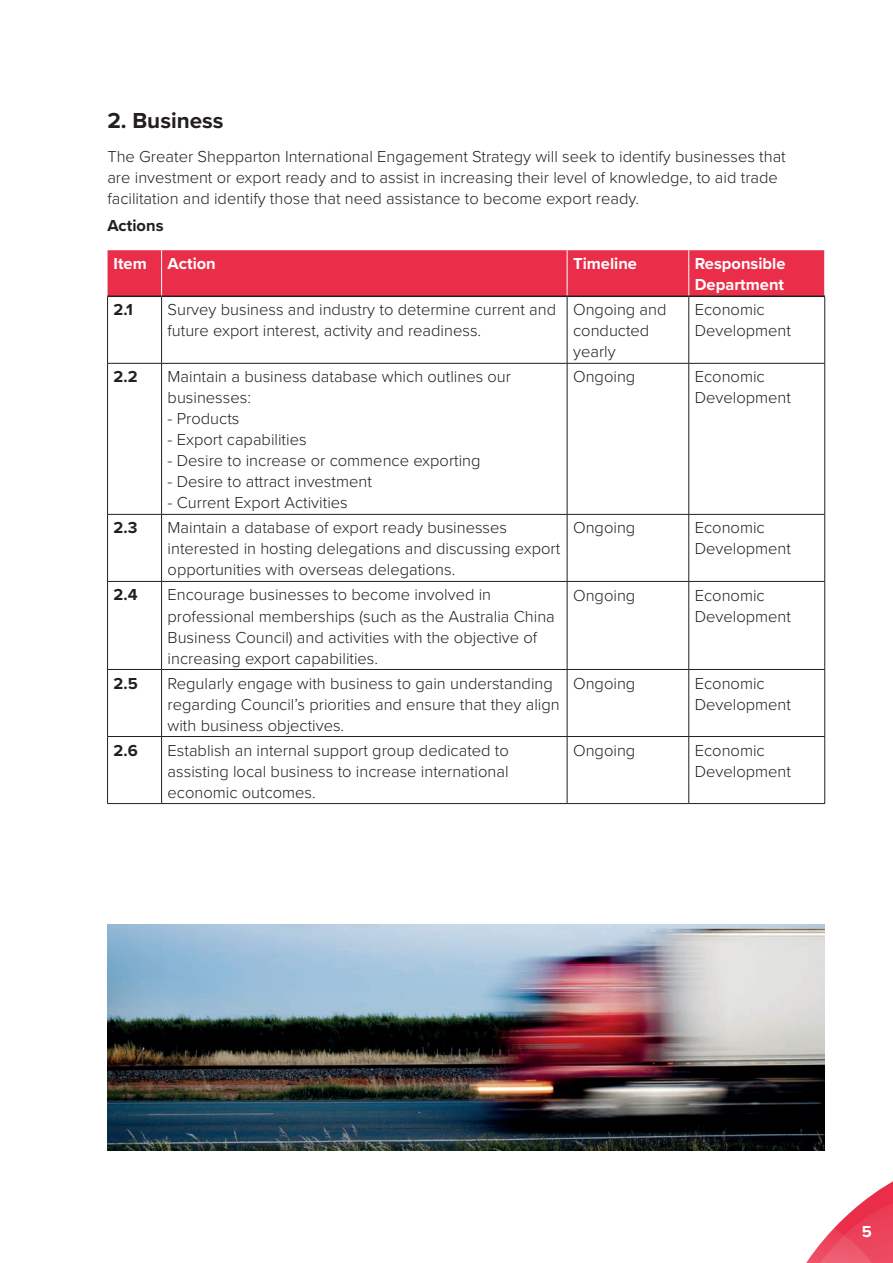
<style>
.page{position:relative;width:893px;height:1263px;background:#fff}
.page>*{position:absolute;margin:0;border:0;box-sizing:border-box;transform-origin:0 0}
.t1{font:700 22.5px "Proxima Nova";color:#231f20}
.Body{font:300 16.5px/21px "Proxima Nova";color:#231f20}
.Body-2{font:700 16.5px/21px "Proxima Nova";color:#fff}
.Body-3{font:700 16.5px "Proxima Nova";color:#231f20}
</style>
<div class="page">
<svg style="left:806px;top:1181px;width:87px;height:82px"></svg>
<div style="left:108px;top:250px;width:716px;height:46px;background:#ea2e49"></div>
<hr style="left:107px;top:297px;width:1px;height:66px;background:#231f20">
<hr style="left:161px;top:297px;width:1px;height:66px;background:#231f20">
<hr style="left:567px;top:297px;width:1px;height:66px;background:#231f20">
<hr style="left:688px;top:297px;width:1px;height:66px;background:#231f20">
<hr style="left:824px;top:297px;width:1px;height:66px;background:#231f20">
<hr style="left:107px;top:363px;width:55px;height:1px;background:#231f20">
<hr style="left:107px;top:363px;width:1px;height:151px;background:#231f20">
<hr style="left:162px;top:363px;width:405px;height:1px;background:#231f20">
<hr style="left:161px;top:363px;width:1px;height:151px;background:#231f20">
<hr style="left:567px;top:363px;width:122px;height:1px;background:#231f20">
<hr style="left:567px;top:363px;width:1px;height:151px;background:#231f20">
<hr style="left:689px;top:363px;width:136px;height:1px;background:#231f20">
<hr style="left:688px;top:363px;width:1px;height:151px;background:#231f20">
<hr style="left:824px;top:363px;width:1px;height:151px;background:#231f20">
<hr style="left:107px;top:514px;width:55px;height:1px;background:#231f20">
<hr style="left:107px;top:515px;width:1px;height:66px;background:#231f20">
<hr style="left:162px;top:514px;width:405px;height:1px;background:#231f20">
<hr style="left:161px;top:515px;width:1px;height:66px;background:#231f20">
<hr style="left:567px;top:514px;width:122px;height:1px;background:#231f20">
<hr style="left:567px;top:515px;width:1px;height:66px;background:#231f20">
<hr style="left:689px;top:514px;width:136px;height:1px;background:#231f20">
<hr style="left:688px;top:515px;width:1px;height:66px;background:#231f20">
<hr style="left:824px;top:515px;width:1px;height:66px;background:#231f20">
<hr style="left:107px;top:581px;width:55px;height:1px;background:#231f20">
<hr style="left:107px;top:582px;width:1px;height:87px;background:#231f20">
<hr style="left:162px;top:581px;width:405px;height:1px;background:#231f20">
<hr style="left:161px;top:582px;width:1px;height:87px;background:#231f20">
<hr style="left:567px;top:581px;width:122px;height:1px;background:#231f20">
<hr style="left:567px;top:582px;width:1px;height:87px;background:#231f20">
<hr style="left:689px;top:581px;width:136px;height:1px;background:#231f20">
<hr style="left:688px;top:582px;width:1px;height:87px;background:#231f20">
<hr style="left:824px;top:582px;width:1px;height:87px;background:#231f20">
<hr style="left:107px;top:669px;width:55px;height:1px;background:#231f20">
<hr style="left:107px;top:670px;width:1px;height:66px;background:#231f20">
<hr style="left:162px;top:669px;width:405px;height:1px;background:#231f20">
<hr style="left:161px;top:670px;width:1px;height:66px;background:#231f20">
<hr style="left:567px;top:669px;width:122px;height:1px;background:#231f20">
<hr style="left:567px;top:670px;width:1px;height:66px;background:#231f20">
<hr style="left:689px;top:669px;width:136px;height:1px;background:#231f20">
<hr style="left:688px;top:670px;width:1px;height:66px;background:#231f20">
<hr style="left:824px;top:670px;width:1px;height:66px;background:#231f20">
<hr style="left:107px;top:736px;width:55px;height:1px;background:#231f20">
<hr style="left:107px;top:737px;width:1px;height:66px;background:#231f20">
<hr style="left:162px;top:736px;width:405px;height:1px;background:#231f20">
<hr style="left:161px;top:737px;width:1px;height:66px;background:#231f20">
<hr style="left:567px;top:736px;width:122px;height:1px;background:#231f20">
<hr style="left:567px;top:737px;width:1px;height:66px;background:#231f20">
<hr style="left:689px;top:736px;width:136px;height:1px;background:#231f20">
<hr style="left:688px;top:737px;width:1px;height:66px;background:#231f20">
<hr style="left:824px;top:737px;width:1px;height:66px;background:#231f20">
<hr style="left:107px;top:803px;width:55px;height:1px;background:#231f20">
<hr style="left:162px;top:803px;width:405px;height:1px;background:#231f20">
<hr style="left:567px;top:803px;width:122px;height:1px;background:#231f20">
<hr style="left:689px;top:803px;width:136px;height:1px;background:#231f20">
<hr style="left:161px;top:250px;width:1px;height:46px;background:#fff">
<hr style="left:567px;top:250px;width:1px;height:46px;background:#fff">
<hr style="left:688px;top:250px;width:1px;height:46px;background:#fff">
<hr style="left:107px;top:296px;width:55px;height:1px;background:#231f20">
<hr style="left:162px;top:296px;width:405px;height:1px;background:#231f20">
<hr style="left:567px;top:296px;width:122px;height:1px;background:#231f20">
<hr style="left:689px;top:296px;width:136px;height:1px;background:#231f20">
<img style="left:107px;top:925px;width:718px;height:225px">
<h2 class="t1" style="left:107px;top:104px;width:118px">2. Business</h2>
<p class="Body" style="left:107px;top:145px;width:680px">The Greater Shepparton International Engagement Strategy will seek to identify businesses that are investment or export ready and to assist in increasing their level of knowledge, to aid trade facilitation and identify those that need assistance to become export ready.</p>
<p class="Body-3" style="left:107px;top:214px;width:58px">Actions</p>
<p class="Body-2" style="left:114px;top:253px;width:35px">Item</p>
<p class="Body-2" style="left:168px;top:253px;width:50px">Action</p>
<p class="Body-2" style="left:573px;top:253px;width:65px">Timeline</p>
<p class="Body-2" style="left:695px;top:253px;width:92px">Responsible<br>Department</p>
<p class="Body-3" style="left:114px;top:297px;width:21px">2.1</p>
<p class="Body" style="left:168px;top:298px;width:390px">Survey business and industry to determine current and future export interest, activity and readiness.</p>
<p class="Body" style="left:573px;top:298px;width:95px">Ongoing and conducted yearly</p>
<p class="Body" style="left:695px;top:298px;width:98px">Economic<br>Development</p>
<p class="Body-3" style="left:114px;top:365px;width:26px">2.2</p>
<p class="Body" style="left:168px;top:365px;width:345px">Maintain a business database which outlines our businesses:</p>
<p class="Body" style="left:168px;top:407px;width:73px">- Products</p>
<p class="Body" style="left:168px;top:428px;width:141px">- Export capabilities</p>
<p class="Body" style="left:168px;top:449px;width:315px">- Desire to increase or commence exporting</p>
<p class="Body" style="left:168px;top:470px;width:206px">- Desire to attract investment</p>
<p class="Body" style="left:168px;top:491px;width:182px">- Current Export Activities</p>
<p class="Body" style="left:573px;top:365px;width:64px">Ongoing</p>
<p class="Body" style="left:695px;top:365px;width:98px">Economic<br>Development</p>
<p class="Body-3" style="left:114px;top:516px;width:25px">2.3</p>
<p class="Body" style="left:168px;top:516px;width:394px">Maintain a database of export ready businesses interested in hosting delegations and discussing export opportunities with overseas delegations.</p>
<p class="Body" style="left:573px;top:516px;width:64px">Ongoing</p>
<p class="Body" style="left:695px;top:516px;width:98px">Economic<br>Development</p>
<p class="Body-3" style="left:114px;top:583px;width:25px">2.4</p>
<p class="Body" style="left:168px;top:584px;width:389px">Encourage businesses to become involved in professional memberships (such as the Australia China Business Council) and activities with the objective of increasing export capabilities.</p>
<p class="Body" style="left:573px;top:584px;width:64px">Ongoing</p>
<p class="Body" style="left:695px;top:584px;width:98px">Economic<br>Development</p>
<p class="Body-3" style="left:114px;top:671px;width:26px">2.5</p>
<p class="Body" style="left:168px;top:672px;width:394px">Regularly engage with business to gain understanding regarding Council’s priorities and ensure that they align with business objectives.</p>
<p class="Body" style="left:573px;top:672px;width:64px">Ongoing</p>
<p class="Body" style="left:695px;top:672px;width:98px">Economic<br>Development</p>
<p class="Body-3" style="left:114px;top:738px;width:26px">2.6</p>
<p class="Body" style="left:168px;top:739px;width:343px;text-align:justify">Establish an internal support group dedicated to assisting local business to increase international economic outcomes.</p>
<p class="Body" style="left:573px;top:739px;width:64px">Ongoing</p>
<p class="Body" style="left:695px;top:739px;width:98px">Economic<br>Development</p>
<p class="Body-2" style="left:862px;top:1220px;width:12px">5</p>
</div>
